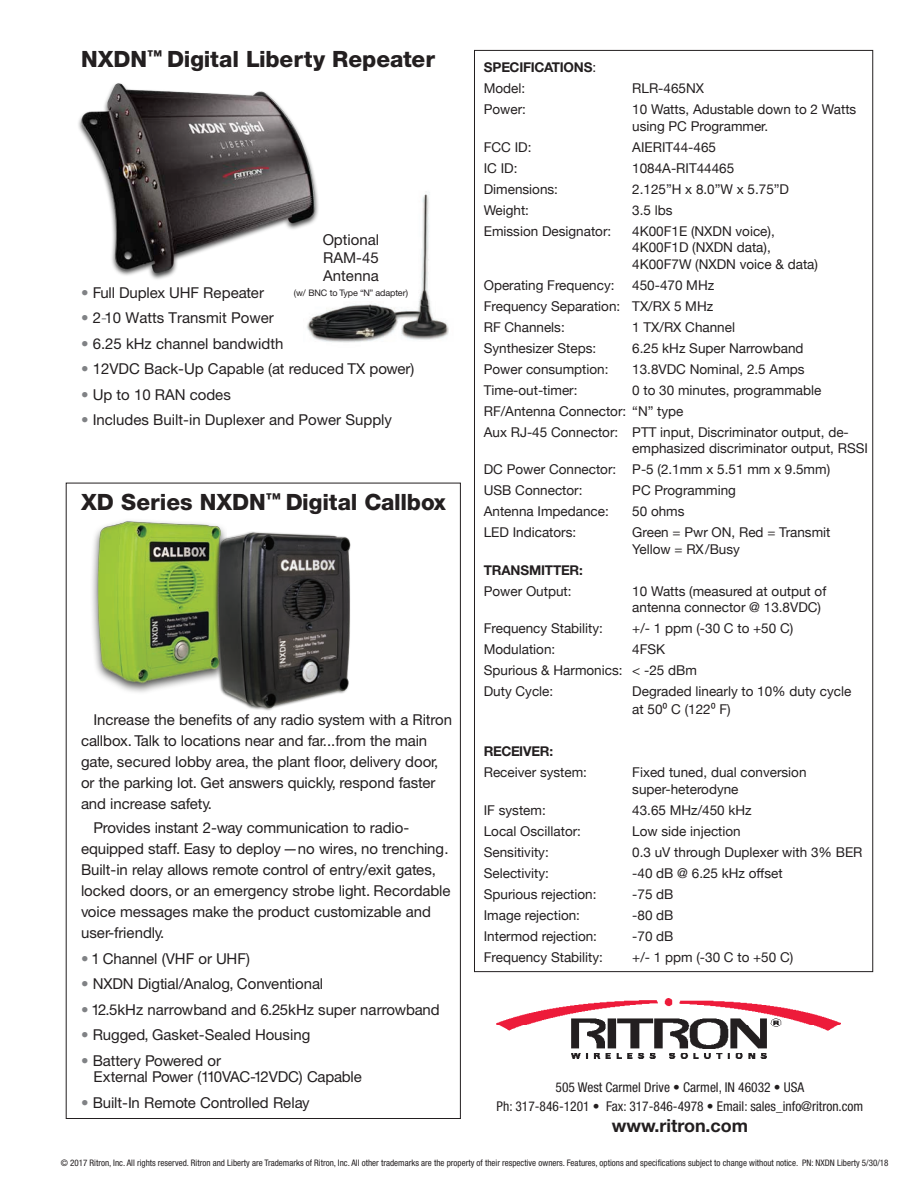
<style>
.page{position:relative;width:918px;height:1188px;background:#fff}
.page>*{position:absolute;margin:0;border:0;box-sizing:border-box;transform-origin:0 0}
.t1{font:800 22.5px "Helvetica Neue";color:#231f20}
.t2{font:700 18px "Helvetica Neue";color:#231f20}
.t3{font:15px/21px "Helvetica Neue";color:#231f20}
.t4{font:13.5px/16.5px "Helvetica Neue";color:#231f20}
.t5{font:condensed 13.5px/18.6px "Helvetica Neue";color:#231f20;text-align:center}
.t6{font:700 13.5px "Helvetica Neue";letter-spacing:-.02em;color:#231f20}
.t7{font:condensed 9px "Helvetica Neue";color:#231f20}
.t8{font:9px "Helvetica Neue";letter-spacing:-.01em;color:#231f20}
.s1{font-weight:400}
.s2{color:#808285}
</style>
<div class="page">
<img style="left:92px;top:520px;width:129px;height:173px">
<img style="left:209px;top:528px;width:142px;height:183px">
<img style="left:306px;top:191px;width:143px;height:152px">
<img style="left:496px;top:999px;width:344px;height:60px">
<img style="left:78px;top:83px;width:255px;height:209px">
<p class="t1" style="left:81px;top:45px;width:355px">NXDN<sup>™</sup> Digital Liberty Repeater</p>
<p class="t6" style="left:484px;top:59px;width:114px">SPECIFICATIONS<span class="s1">:</span></p>
<p class="t4" style="left:484px;top:81px;width:43px">Model:</p>
<p class="t4" style="left:632px;top:81px;width:73px">RLR-465NX</p>
<p class="t4" style="left:484px;top:102px;width:44px">Power:</p>
<p class="t4" style="left:632px;top:102px;width:226px">10 Watts, Adustable down to 2 Watts using PC Programmer.</p>
<p class="t4" style="left:484px;top:139px;width:49px">FCC ID:</p>
<p class="t4" style="left:632px;top:139px;width:85px">AIERIT44-465</p>
<p class="t4" style="left:484px;top:160px;width:35px">IC ID:</p>
<p class="t4" style="left:632px;top:160px;width:104px">1084A-RIT44465</p>
<p class="t4" style="left:484px;top:181px;width:76px">Dimensions:</p>
<p class="t4" style="left:632px;top:181px;width:158px">2.125”H x 8.0”W x 5.75”D</p>
<p class="t4" style="left:484px;top:202px;width:47px">Weight:</p>
<p class="t4" style="left:632px;top:202px;width:42px">3.5 lbs</p>
<p class="t4" style="left:484px;top:223px;width:129px">Emission Designator:</p>
<p class="t4" style="left:632px;top:223px;width:187px">4K00F1E (NXDN voice),<br>4K00F1D (NXDN data),<br>4K00F7W (NXDN voice &amp; data)</p>
<p class="t4" style="left:484px;top:277px;width:132px">Operating Frequency:</p>
<p class="t4" style="left:632px;top:277px;width:84px">450-470 MHz</p>
<p class="t4" style="left:484px;top:298px;width:231px">Frequency Separation: TX/RX 5 MHz</p>
<p class="t4" style="left:484px;top:319px;width:83px">RF Channels:</p>
<p class="t4" style="left:632px;top:319px;width:104px">1 TX/RX Channel</p>
<p class="t4" style="left:484px;top:340px;width:114px">Synthesizer Steps:</p>
<p class="t4" style="left:632px;top:340px;width:173px">6.25 kHz Super Narrowband</p>
<p class="t4" style="left:484px;top:361px;width:126px">Power consumption:</p>
<p class="t4" style="left:632px;top:361px;width:174px">13.8VDC Nominal, 2.5 Amps</p>
<p class="t4" style="left:484px;top:382px;width:95px">Time-out-timer:</p>
<p class="t4" style="left:632px;top:382px;width:191px">0 to 30 minutes, programmable</p>
<p class="t4" style="left:484px;top:403px;width:201px">RF/Antenna Connector: “N” type</p>
<p class="t4" style="left:632px;top:424px;width:237px;text-indent:-148px">Aux RJ-45 Connector: PTT input, Discriminator output, de&shy;emphasized discriminator output, RSSI</p>
<p class="t4" style="left:484px;top:462px;width:348px">DC Power Connector: P-5 (2.1mm x 5.51 mm x 9.5mm)</p>
<p class="t4" style="left:484px;top:483px;width:100px">USB Connector:</p>
<p class="t4" style="left:632px;top:483px;width:105px">PC Programming</p>
<p class="t4" style="left:484px;top:504px;width:127px">Antenna Impedance:</p>
<p class="t4" style="left:632px;top:504px;width:54px">50 ohms</p>
<p class="t4" style="left:484px;top:525px;width:94px">LED Indicators:</p>
<p class="t4" style="left:632px;top:525px;width:200px">Green = Pwr ON, Red = Transmit<br>Yellow = RX /Busy</p>
<p class="t6" style="left:484px;top:561px;width:101px">TRANSMITTER:</p>
<p class="t4" style="left:484px;top:583px;width:89px">Power Output:</p>
<p class="t4" style="left:632px;top:583px;width:196px">10 Watts (measured at output of antenna connector @ 13.8VDC)</p>
<p class="t4" style="left:484px;top:621px;width:121px">Frequency Stability:</p>
<p class="t4" style="left:632px;top:621px;width:163px">+/- 1 ppm (-30 C to +50 C)</p>
<p class="t4" style="left:484px;top:642px;width:73px">Modulation:</p>
<p class="t4" style="left:632px;top:642px;width:35px">4FSK</p>
<p class="t4" style="left:484px;top:663px;width:215px">Spurious &amp; Harmonics: &lt; -25 dBm</p>
<p class="t4" style="left:484px;top:684px;width:71px">Duty Cycle:</p>
<p class="t4" style="left:632px;top:683px;width:221px;line-height:18px">Degraded linearly to 10% duty cycle at 50⁰ C (122⁰ F)</p>
<p class="t6" style="left:484px;top:743px;width:71px">RECEIVER:</p>
<p class="t4" style="left:484px;top:765px;width:105px">Receiver system:</p>
<p class="t4" style="left:632px;top:765px;width:176px">Fixed tuned, dual conversion super-heterodyne</p>
<p class="t4" style="left:484px;top:802px;width:64px">IF system:</p>
<p class="t4" style="left:632px;top:802px;width:121px">43.65 MHz/450 kHz</p>
<p class="t4" style="left:484px;top:823px;width:99px">Local Oscillator:</p>
<p class="t4" style="left:632px;top:823px;width:110px">Low side injection</p>
<p class="t4" style="left:484px;top:844px;width:67px">Sensitivity:</p>
<p class="t4" style="left:632px;top:844px;width:232px">0.3 uV through Duplexer with 3% BER</p>
<p class="t4" style="left:484px;top:865px;width:67px">Selectivity:</p>
<p class="t4" style="left:632px;top:865px;width:152px">-40 dB @ 6.25 kHz offset</p>
<p class="t4" style="left:484px;top:886px;width:114px">Spurious rejection:</p>
<p class="t4" style="left:632px;top:886px;width:43px">-75 dB</p>
<p class="t4" style="left:484px;top:907px;width:98px">Image rejection:</p>
<p class="t4" style="left:632px;top:907px;width:43px">-80 dB</p>
<p class="t4" style="left:484px;top:928px;width:115px">Intermod rejection:</p>
<p class="t4" style="left:632px;top:928px;width:43px">-70 dB</p>
<p class="t4" style="left:484px;top:949px;width:121px">Frequency Stability:</p>
<p class="t4" style="left:632px;top:949px;width:163px">+/- 1 ppm (-30 C to +50 C)</p>
<p class="t3" style="left:323px;top:231px;width:58px;line-height:18px;text-align:justify">Optional RAM-45<br>Antenna</p>
<p class="t8" style="left:294px;top:288px;width:116px">(w/ BNC to Type “N” adapter)</p>
<p class="t3" style="left:81px;top:282px;width:185px"><span class="s2">•</span> Full Duplex UHF Repeater</p>
<p class="t3" style="left:81px;top:307px;width:194px"><span class="s2">•</span> 2<span class="s2">-</span>10 Watts Transmit Power</p>
<p class="t3" style="left:81px;top:333px;width:204px"><span class="s2">•</span> 6.25 kHz channel bandwidth</p>
<p class="t3" style="left:81px;top:358px;width:335px"><span class="s2">•</span> 12VDC Back-Up Capable (at reduced TX power)</p>
<p class="t3" style="left:81px;top:384px;width:152px"><span class="s2">•</span> Up to 10 RAN codes</p>
<p class="t3" style="left:81px;top:409px;width:313px"><span class="s2">•</span> Includes Built-in Duplexer and Power Supply</p>
<p class="t1" style="left:81px;top:489px;width:367px">XD Series NXDN<sup>™</sup> Digital Callbox</p>
<p class="t3" style="left:81px;top:709px;width:373px;text-indent:13px">Increase the benefits of any radio system with a Ritron callbox. Talk to locations near and far...from the main gate, secured lobby area, the plant floor, delivery door, or the parking lot. Get answers quickly, respond faster and increase safety.</p>
<p class="t3" style="left:81px;top:817px;width:371px;text-indent:13px">Provides instant 2-way communication to radio&shy;equipped staff. Easy to deploy —no wires, no trenching.<br>Built-in relay allows remote control of entry/exit gates, locked doors, or an emergency strobe light. Recordable voice messages make the product customizable and user-friendly.</p>
<p class="t3" style="left:81px;top:948px;width:170px"><span class="s2">•</span> 1 Channel (VHF or UHF)</p>
<p class="t3" style="left:81px;top:973px;width:244px"><span class="s2">•</span> NXDN Digtial/Analog, Conventional</p>
<p class="t3" style="left:81px;top:999px;width:360px"><span class="s2">•</span> 12.5kHz narrowband and 6.25kHz super narrowband</p>
<p class="t3" style="left:81px;top:1024px;width:231px"><span class="s2">•</span> Rugged, Gasket-Sealed Housing</p>
<p class="t3" style="left:94px;top:1052px;width:270px;line-height:16.5px;text-indent:-13px"><span class="s2">•</span> Battery Powered or<br>External Power (110VAC-12VDC) Capable</p>
<p class="t3" style="left:81px;top:1092px;width:230px"><span class="s2">•</span> Built-In Remote Controlled Relay</p>
<p class="t5" style="left:497px;top:1078px;width:368px">505 West Carmel Drive • Carmel, IN 46032 • USA<br>Ph: 317-846-1201 • Fax: 317-846-4978 • Email: sales_info@ritron.com</p>
<p class="t2" style="left:612px;top:1115px;width:138px">www.ritron.com</p>
<p class="t7" style="left:61px;top:1157px;width:829px">© 2017 Ritron, Inc. All rights reserved. Ritron and Liberty are Trademarks of Ritron, Inc. All other trademarks are the property of their respective owners. Features, options and specifications subject to change without notice. PN: NXDN Liberty 5/30/18</p>
</div>
